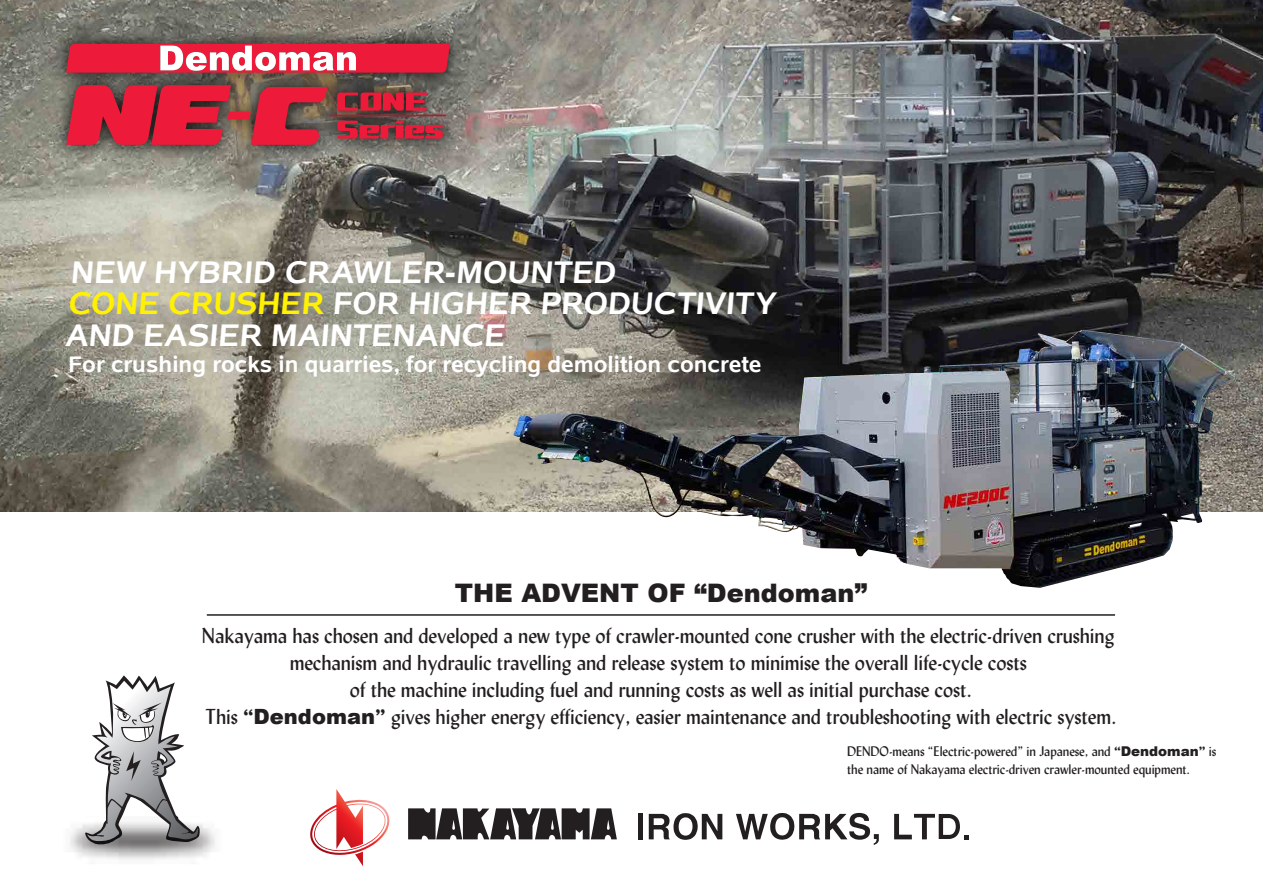
<style>
.page{position:relative;width:1263px;height:893px;background:#fff}
.page>*{position:absolute;margin:0;border:0;box-sizing:border-box;transform-origin:0 0}
.t1{font:700 31.35px/31.3px "Albany";color:#fff}
.t2{font:900 25.5px "Arial";color:#231f20}
.t3{font:700 22.5px "Albany";color:#fff}
.t4{font:21px/27px "Lydian";color:#231f20;text-align:center}
.t5{font:13.5px/17.9px "Lydian";color:#231f20}
.s1{color:#fff101}
.s2{font-family:"Albany";font-weight:700}
.s3{font-family:"Arial";font-weight:900}
</style>
<div class="page">
<img style="left:0;top:0;width:1263px;height:512px">
<img style="left:513px;top:332px;width:566px;height:224px">
<svg style="left:84px;top:675px;width:117px;height:170px"></svg>
<hr style="left:207px;top:614px;width:908px;height:2px;background:#231f20">
<svg style="left:310px;top:789px;width:80px;height:77px"></svg>
<svg style="left:408px;top:808px;width:209px;height:31px"></svg>
<div style="left:638px;top:814px;width:5px;height:26px;background:#231f20"></div>
<svg style="left:649px;top:813px;width:73px;height:27px"></svg>
<svg style="left:736px;top:813px;width:143px;height:32px"></svg>
<svg style="left:894px;top:813px;width:75px;height:27px"></svg>
<img style="left:12px;top:0;width:492px;height:199px">
<hr style="left:329px;top:115px;width:117px;height:1px;background:#c3102e">
<svg style="left:337px;top:121px;width:106px;height:18px"></svg>
<svg style="left:66px;top:85px;width:261px;height:60px"></svg>
<svg style="left:337px;top:93px;width:90px;height:18px"></svg>
<svg style="left:66px;top:44px;width:384px;height:29px"></svg>
<h1 class="t1" style="left:65px;top:255px;width:715px">NEW HYBRID CRAWLER-MOUNTED<br><span class="s1">CONE CRUSHER</span> FOR HIGHER PRODUCTIVITY<br>AND EASIER MAINTENANCE</h1>
<p class="t3" style="left:69px;top:348px;width:694px">For crushing rocks in quarries, for recycling demolition concrete</p>
<p class="t2" style="left:455px;top:577px;width:414px">THE ADVENT OF “Dendoman”</p>
<p class="t4" style="left:202px;top:623px;width:916px">Nakayama has chosen and developed a new type of crawler-mounted cone crusher with the electric-driven crushing mechanism and hydraulic travelling and release system to minimise the overall life-cycle costs<br>of the machine including fuel and running costs as well as initial purchase cost.<br>This <span class="s2">“</span><span class="s3">Dendoman</span><span class="s2">”</span> gives higher energy efficiency, easier maintenance and troubleshooting with electric system.</p>
<p class="t5" style="left:847px;top:742px;width:371px">DENDO-means “Electric-powered” in Japanese, and <span class="s2">“</span><span class="s3">Dendoman</span><span class="s2">”</span> is the name of Nakayama electric-driven crawler-mounted equipment.</p>
</div>
